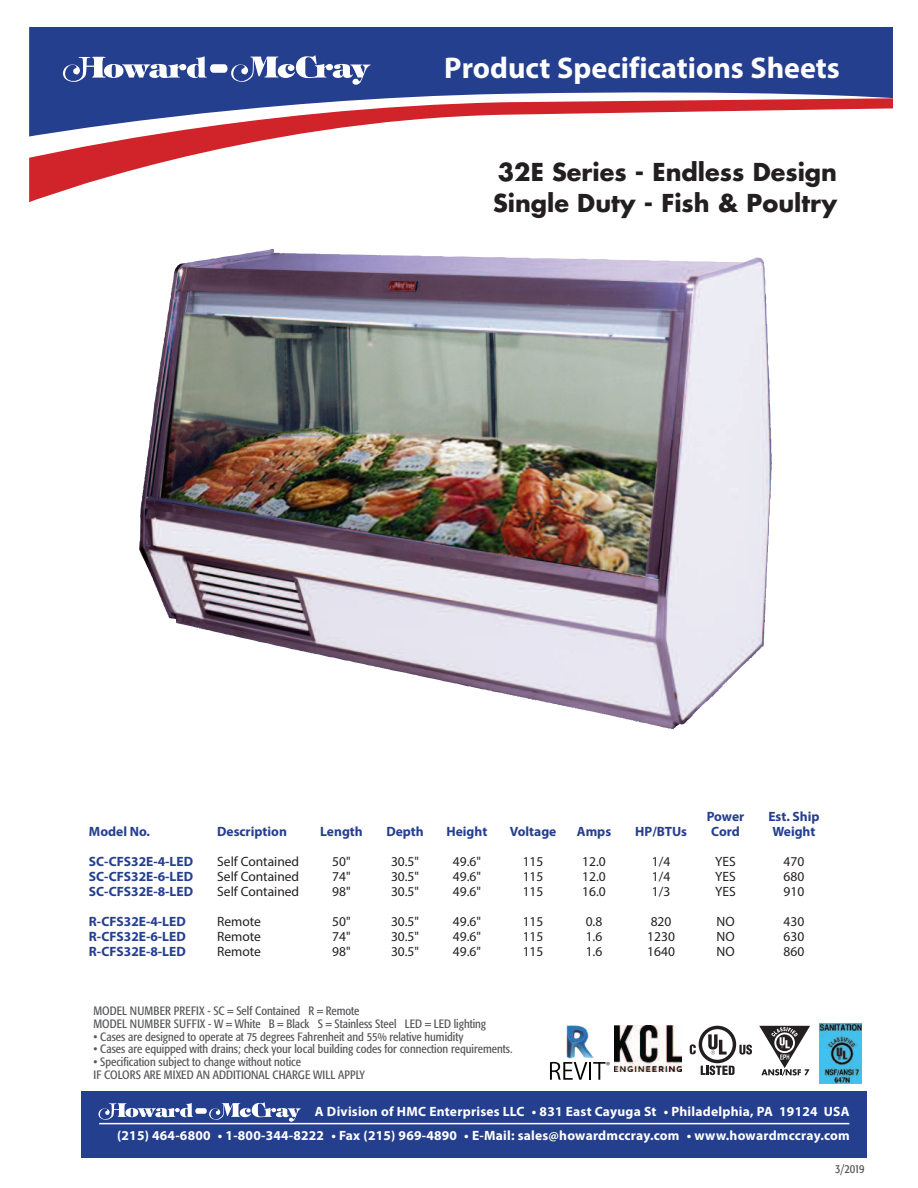
<style>
.page{position:relative;width:918px;height:1188px;background:#fff}
.page>*{position:absolute;margin:0;border:0;box-sizing:border-box;transform-origin:0 0}
.t1{font:700 30px "Myriad Pro";color:#fff}
.t2{font:700 24px/31.5px "Futura";color:#231f20}
.t3{font:13.5px "Myriad Pro";color:#231f20}
.t4{font:700 13.5px/24.8px "Myriad Pro";letter-spacing:.02em;color:#fff;text-align:right}
.t5{font:700 13.5px "Myriad Pro";color:#253f8f}
.t6{font:condensed 12px/12.8px "Formata";color:#57585a}
</style>
<div class="page">
<svg style="left:29px;top:159px;width:147px;height:43px"></svg>
<svg style="left:29px;top:137px;width:252px;height:22px;fill:#d1232a"></svg>
<svg style="left:29px;top:27px;width:864px;height:110px;fill:#253f8f"></svg>
<svg style="left:63px;top:55px;width:308px;height:30px"></svg>
<img style="left:819px;top:1024px;width:43px;height:60px">
<svg style="left:759px;top:1026px;width:51px;height:50px"></svg>
<svg style="left:690px;top:1026px;width:62px;height:49px"></svg>
<img style="left:614px;top:1025px;width:68px;height:47px">
<img style="left:566px;top:1025px;width:28px;height:34px">
<svg style="left:550px;top:1062px;width:60px;height:18px"></svg>
<div style="left:81px;top:1091px;width:786px;height:67px;background:#253f8f"></div>
<hr style="left:99px;top:1123px;width:750px;height:1px;background:#fff">
<div style="left:195px;top:1108px;width:12px;height:6px;background:#fff;border-radius:2px"></div>
<svg style="left:99px;top:1103px;width:94px;height:17px"></svg>
<svg style="left:209px;top:1102px;width:92px;height:20px"></svg>
<img style="left:139px;top:249px;width:633px;height:376px">
<h1 class="t1" style="left:444px;top:56px;width:397px">Product Specifications Sheets</h1>
<h2 class="t2" style="left:493px;top:158px;width:346px">32E Series - Endless Design<br>Single Duty - Fish &amp; Poultry</h2>
<p class="t5" style="left:707px;top:812px;width:39px">Power</p>
<p class="t5" style="left:768px;top:812px;width:53px">Est. Ship</p>
<p class="t5" style="left:89px;top:827px;width:63px">Model No.</p>
<p class="t5" style="left:217px;top:827px;width:71px">Description</p>
<p class="t5" style="left:320px;top:827px;width:44px">Length</p>
<p class="t5" style="left:386px;top:827px;width:39px">Depth</p>
<p class="t5" style="left:447px;top:827px;width:42px">Height</p>
<p class="t5" style="left:510px;top:827px;width:48px">Voltage</p>
<p class="t5" style="left:577px;top:827px;width:36px">Amps</p>
<p class="t5" style="left:635px;top:827px;width:53px">HP/BTUs</p>
<p class="t5" style="left:711px;top:827px;width:30px">Cord</p>
<p class="t5" style="left:772px;top:827px;width:44px">Weight</p>
<p class="t5" style="left:89px;top:857px;width:106px">SC-CFS32E-4-LED</p>
<p class="t3" style="left:217px;top:857px;width:84px">Self Contained</p>
<p class="t3" style="left:332px;top:857px;width:20px">50"</p>
<p class="t3" style="left:391px;top:857px;width:30px">30.5"</p>
<p class="t3" style="left:453px;top:857px;width:30px">49.6"</p>
<p class="t3" style="left:523px;top:857px;width:22px">115</p>
<p class="t3" style="left:582px;top:857px;width:25px">12.0</p>
<p class="t3" style="left:652px;top:857px;width:20px">1/4</p>
<p class="t3" style="left:715px;top:857px;width:22px">YES</p>
<p class="t3" style="left:784px;top:857px;width:22px">470</p>
<p class="t5" style="left:89px;top:872px;width:106px">SC-CFS32E-6-LED</p>
<p class="t3" style="left:217px;top:872px;width:84px">Self Contained</p>
<p class="t3" style="left:332px;top:872px;width:20px">74"</p>
<p class="t3" style="left:391px;top:872px;width:30px">30.5"</p>
<p class="t3" style="left:453px;top:872px;width:30px">49.6"</p>
<p class="t3" style="left:523px;top:872px;width:22px">115</p>
<p class="t3" style="left:582px;top:872px;width:25px">12.0</p>
<p class="t3" style="left:652px;top:872px;width:20px">1/4</p>
<p class="t3" style="left:715px;top:872px;width:22px">YES</p>
<p class="t3" style="left:784px;top:872px;width:22px">680</p>
<p class="t5" style="left:89px;top:887px;width:106px">SC-CFS32E-8-LED</p>
<p class="t3" style="left:217px;top:887px;width:84px">Self Contained</p>
<p class="t3" style="left:332px;top:887px;width:20px">98"</p>
<p class="t3" style="left:391px;top:887px;width:30px">30.5"</p>
<p class="t3" style="left:453px;top:887px;width:30px">49.6"</p>
<p class="t3" style="left:523px;top:887px;width:22px">115</p>
<p class="t3" style="left:582px;top:887px;width:25px">16.0</p>
<p class="t3" style="left:652px;top:887px;width:20px">1/3</p>
<p class="t3" style="left:715px;top:887px;width:22px">YES</p>
<p class="t3" style="left:784px;top:887px;width:22px">910</p>
<p class="t5" style="left:89px;top:917px;width:98px">R-CFS32E-4-LED</p>
<p class="t3" style="left:217px;top:917px;width:45px">Remote</p>
<p class="t3" style="left:332px;top:917px;width:20px">50"</p>
<p class="t3" style="left:391px;top:917px;width:30px">30.5"</p>
<p class="t3" style="left:453px;top:917px;width:30px">49.6"</p>
<p class="t3" style="left:523px;top:917px;width:22px">115</p>
<p class="t3" style="left:586px;top:917px;width:18px">0.8</p>
<p class="t3" style="left:651px;top:917px;width:22px">820</p>
<p class="t3" style="left:716px;top:917px;width:20px">NO</p>
<p class="t3" style="left:784px;top:917px;width:22px">430</p>
<p class="t5" style="left:89px;top:932px;width:98px">R-CFS32E-6-LED</p>
<p class="t3" style="left:217px;top:932px;width:45px">Remote</p>
<p class="t3" style="left:332px;top:932px;width:20px">74"</p>
<p class="t3" style="left:391px;top:932px;width:30px">30.5"</p>
<p class="t3" style="left:453px;top:932px;width:30px">49.6"</p>
<p class="t3" style="left:523px;top:932px;width:22px">115</p>
<p class="t3" style="left:586px;top:932px;width:18px">1.6</p>
<p class="t3" style="left:647px;top:932px;width:29px">1230</p>
<p class="t3" style="left:716px;top:932px;width:20px">NO</p>
<p class="t3" style="left:784px;top:932px;width:22px">630</p>
<p class="t5" style="left:89px;top:947px;width:98px">R-CFS32E-8-LED</p>
<p class="t3" style="left:217px;top:947px;width:45px">Remote</p>
<p class="t3" style="left:332px;top:947px;width:20px">98"</p>
<p class="t3" style="left:391px;top:947px;width:30px">30.5"</p>
<p class="t3" style="left:453px;top:947px;width:30px">49.6"</p>
<p class="t3" style="left:523px;top:947px;width:22px">115</p>
<p class="t3" style="left:586px;top:947px;width:18px">1.6</p>
<p class="t3" style="left:647px;top:947px;width:29px">1640</p>
<p class="t3" style="left:716px;top:947px;width:20px">NO</p>
<p class="t3" style="left:784px;top:947px;width:22px">860</p>
<p class="t6" style="left:93px;top:1005px;width:394px">MODEL NUMBER PREFIX - SC = Self Contained R = Remote<br>MODEL NUMBER SUFFIX - W = White B = Black S = Stainless Steel LED = LED lighting</p>
<p class="t6" style="left:93px;top:1031px;width:372px">• Cases are designed to operate at 75 degrees Fahrenheit and 55% relative humidity</p>
<p class="t6" style="left:93px;top:1044px;width:421px">• Cases are equipped with drains; check your local building codes for connection requirements.</p>
<p class="t6" style="left:93px;top:1056px;width:273px">• Specification subject to change without notice<br>IF COLORS ARE MIXED AN ADDITIONAL CHARGE WILL APPLY</p>
<p class="t4" style="left:117px;top:1100px;width:734px">A Division of HMC Enterprises LLC • 831 East Cayuga St • Philadelphia, PA 19124 USA<br>(215) 464-6800 • 1-800-344-8222 • Fax (215) 969-4890 • E-Mail: sales@howardmccray.com • www.howardmccray.com</p>
<p class="t6" style="left:835px;top:1163px;width:31px">3/2019</p>
</div>
